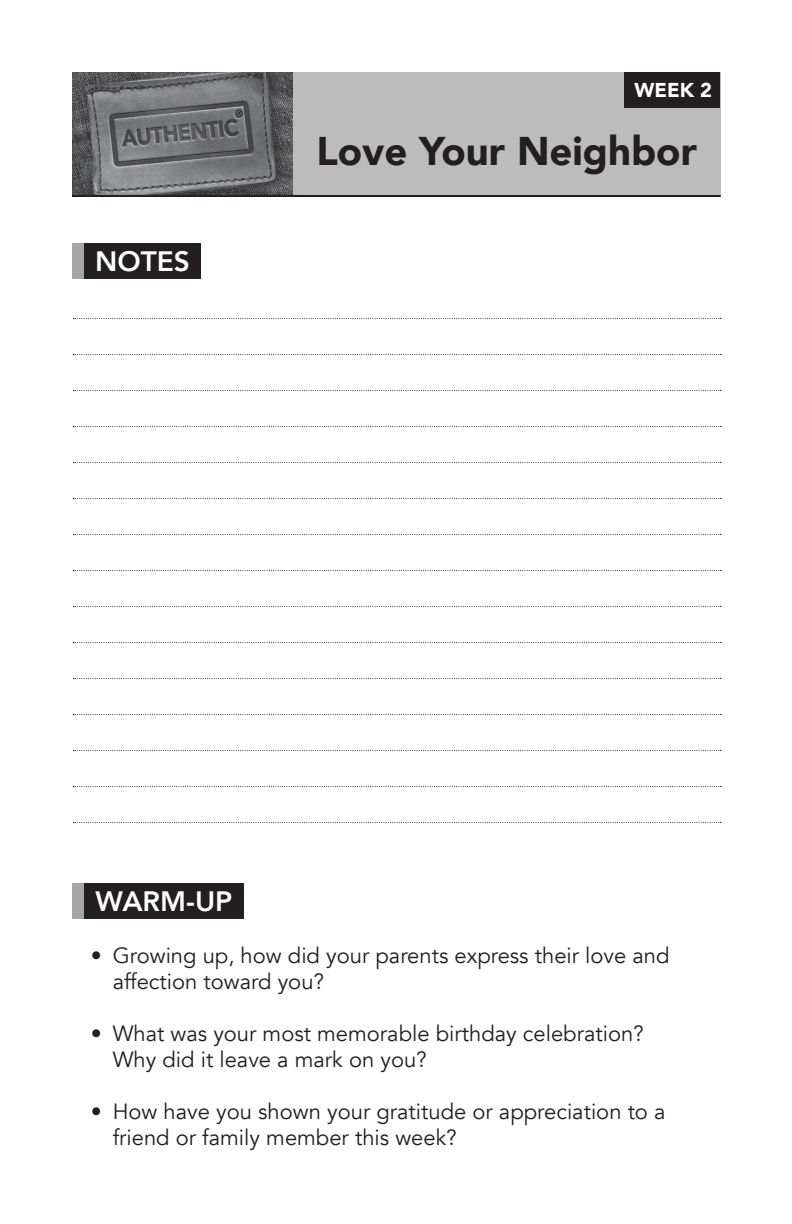
<style>
.page{position:relative;width:792px;height:1224px;background:#fff}
.page>*{position:absolute;margin:0;border:0;box-sizing:border-box;transform-origin:0 0}
.t1{font:900 40px "Avenir";color:#231f20}
.t2{font:800 28px "Avenir";color:#fff}
.t3{font:22px/26px "Avenir";color:#231f20}
.t4{font:900 20px "Avenir";color:#fff}
</style>
<div class="page">
<div style="left:293px;top:72px;width:428px;height:124px;background:#bdbcbc"></div>
<svg style="left:73px;top:318px;width:648px;height:1px"></svg>
<svg style="left:73px;top:354px;width:648px;height:1px"></svg>
<svg style="left:73px;top:390px;width:648px;height:1px"></svg>
<svg style="left:73px;top:426px;width:648px;height:1px"></svg>
<svg style="left:73px;top:462px;width:648px;height:1px"></svg>
<svg style="left:73px;top:498px;width:648px;height:1px"></svg>
<svg style="left:73px;top:534px;width:648px;height:1px"></svg>
<svg style="left:73px;top:570px;width:648px;height:1px"></svg>
<svg style="left:73px;top:606px;width:648px;height:1px"></svg>
<svg style="left:73px;top:642px;width:648px;height:1px"></svg>
<svg style="left:73px;top:678px;width:648px;height:1px"></svg>
<svg style="left:73px;top:714px;width:648px;height:1px"></svg>
<svg style="left:73px;top:750px;width:648px;height:1px"></svg>
<svg style="left:73px;top:786px;width:648px;height:1px"></svg>
<svg style="left:73px;top:822px;width:648px;height:1px"></svg>
<hr style="left:72px;top:195px;width:649px;height:2px;background:#231f20">
<div style="left:72px;top:243px;width:129px;height:36px;background:#231f20"></div>
<div style="left:72px;top:883px;width:172px;height:36px;background:#231f20"></div>
<div style="left:71px;top:243px;width:13px;height:36px;background:#a7a5a5"></div>
<div style="left:71px;top:883px;width:13px;height:36px;background:#a7a5a5"></div>
<div style="left:625px;top:72px;width:95px;height:36px;background:#231f20"></div>
<img style="left:73px;top:72px;width:220px;height:123px">
<p class="t4" style="left:635px;top:73px;width:79px">week 2</p>
<p class="t2" style="left:95px;top:240px;width:96px">NOTES</p>
<h1 class="t1" style="left:316px;top:117px;width:382px">Love Your Neighbor</h1>
<p class="t2" style="left:96px;top:880px;width:138px">WARM-UP</p>
<p class="t3" style="left:113px;top:943px;width:558px;text-indent:-22px">• Growing up, how did your parents express their love and affection toward you?</p>
<p class="t3" style="left:113px;top:1021px;width:533px;text-indent:-22px">• What was your most memorable birthday celebration?<br>Why did it leave a mark on you?</p>
<p class="t3" style="left:113px;top:1099px;width:554px;text-indent:-22px">• How have you shown your gratitude or appreciation to a friend or family member this week?</p>
</div>
